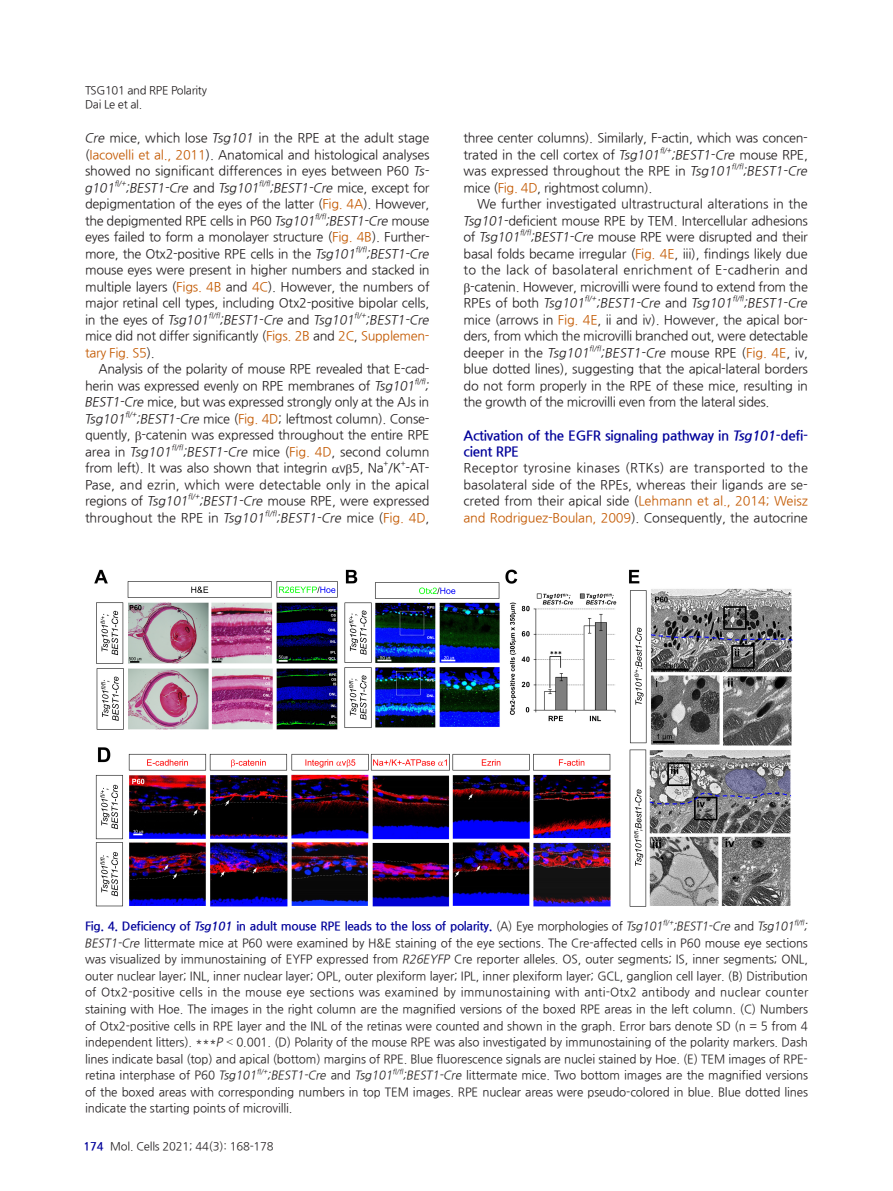
<style>
.page{position:relative;width:893px;height:1191px;background:#fff}
.page>*{position:absolute;margin:0;border:0;box-sizing:border-box;transform-origin:0 0}
.t1{font:700 13.5px/16.5px "Nanum Gothic";letter-spacing:-.025em;color:#00009a}
.t2{font:12.75px/16.5px "Nanum Gothic";letter-spacing:-.02em;color:#231f20}
.t3{font:italic 12.75px "Nanum Gothic";color:#231f20}
.t4{font:12.75px/16.5px "Nanum Gothic";color:#231f20}
.t5{font:12.75px "Nanum Gothic";letter-spacing:.015em;color:#231f20}
.t6{font:12px/16.5px "Nanum Gothic";letter-spacing:-.01em;color:#231f20}
.t7{font:700 12px "Nanum Gothic";letter-spacing:-.025em;color:#00009a}
.t8{font:italic 12px "Nanum Gothic";color:#231f20}
.t9{font:11.25px/13.5px "Nanum Gothic";letter-spacing:-.025em;color:#231f20}
.t10{font:italic 7.5px "Nanum Gothic";color:#231f20}
.t11{font:7.5px "Nanum Gothic";color:#231f20}
.t12{font:italic 7.05px "Nanum Gothic";color:#231f20}
.s1{font-style:italic}
.s2{color:#c35900}
.s3{font-style:normal}
.s4{font-style:normal;color:#c35900}
.s5{font-weight:400;color:#231f20}
.s6{font-weight:400;font-style:italic;color:#231f20}
.s7{font-family:"Times New Roman"}
.s8{font-weight:700;color:#00009a}
</style>
<div class="page">
<img style="left:94px;top:569px;width:699px;height:338px">
<p class="t9" style="left:85px;top:84px;width:123px">TSG101 and RPE Polarity<br>Dai Le et al.</p>
<p class="t2" style="left:84px;top:130px;width:348px"><span class="s1">Cre</span> mice, which lose <span class="s1">Tsg101</span> in the RPE at the adult stage (<span class="s2">Iacovelli et al., 2011</span>). Anatomical and histological analyses showed no significant differences in eyes between P60 <span class="s1">Ts&shy;g101</span></p>
<p class="t10" style="left:114px;top:180px;width:14px">fl/+</p>
<p class="t3" style="left:126px;top:181px;width:137px">;BEST1-Cre <span class="s3">a n d</span> Tsg101</p>
<p class="t10" style="left:259px;top:180px;width:14px">fl/fl</p>
<p class="t2" style="left:85px;top:179px;width:346px;text-align:justify;text-indent:185px"><span class="s1">;BEST1-Cre</span> mice, except for depigmentation of the eyes of the latter (<span class="s2">Fig. 4A</span>). However, the depigmented RPE cells in P60 <span class="s1">Tsg101</span></p>
<p class="t10" style="left:315px;top:213px;width:14px">fl/fl</p>
<p class="t2" style="left:85px;top:212px;width:346px;text-align:justify;text-indent:240px"><span class="s1">;BEST1-Cre</span> m o u s e eyes failed to form a monolayer structure (<span class="s2">Fig. 4B</span>). Further&shy;more, the Otx2-positive RPE cells in the <span class="s1">Tsg101</span></p>
<p class="t10" style="left:355px;top:246px;width:14px">fl/fl</p>
<p class="t3" style="left:366px;top:247px;width:66px">;BEST1-Cre</p>
<p class="t2" style="left:85px;top:262px;width:346px;text-align:justify">mouse eyes were present in higher numbers and stacked in multiple layers (<span class="s2">Figs. 4B</span> and <span class="s2">4C</span>). However, the numbers of major retinal cell types, including Otx2-positive bipolar cells, in the eyes of <span class="s1">Tsg101</span></p>
<p class="t10" style="left:209px;top:312px;width:14px">fl/fl</p>
<p class="t3" style="left:219px;top:313px;width:139px">;BEST1-Cre <span class="s3">a n d</span> Tsg101</p>
<p class="t10" style="left:354px;top:312px;width:15px">fl/+</p>
<p class="t2" style="left:85px;top:311px;width:348px;text-indent:281px"><span class="s1">;BEST1-Cre </span>mice did not differ significantly (<span class="s2">Figs. 2B</span> and <span class="s2">2C</span>, <span class="s2">Supplemen&shy;tary Fig. S5</span>).</p>
<p class="t2" style="left:85px;top:361px;width:346px;text-indent:14px">Analysis of the polarity of mouse RPE revealed that E-cad&shy;herin was expressed evenly on RPE membranes of <span class="s1">Tsg101</span></p>
<p class="t10" style="left:414px;top:378px;width:14px">fl/fl</p>
<p class="t2" style="left:84px;top:377px;width:348px;text-indent:341px"><span class="s1">;<br>BEST1-Cre</span> mice, but was expressed strongly only at the AJs in<br><span class="s1">Tsg101</span></p>
<p class="t10" style="left:125px;top:411px;width:14px">fl/+</p>
<p class="t2" style="left:85px;top:410px;width:346px;text-align:justify;text-indent:51px"><span class="s1">;BEST1-Cre</span> mice (<span class="s2">Fig. 4D</span>; leftmost column). Conse&shy;quently, -catenin was expressed throughout the entire RPE a rea i n <span class="s1">Tsg101</span></p>
<p class="t10" style="left:171px;top:444px;width:14px">fl/fl</p>
<p class="t2" style="left:85px;top:443px;width:346px;text-align:right"><span class="s1">;BEST1-Cre</span> mice (<span class="s2">Fig. 4D</span>, second column<br>from left). It was also shown that integrin v 5, Na /K -AT-</p>
<p class="t11" style="left:384px;top:460px;width:6px">+</p>
<p class="t11" style="left:401px;top:460px;width:6px">+</p>
<p class="t4" style="left:85px;top:476px;width:346px">Pase, and ezrin, which were detectable only in the apical regions of <span class="s1">Tsg101</span></p>
<p class="t10" style="left:188px;top:493px;width:15px">fl/+</p>
<p class="t2" style="left:85px;top:493px;width:346px;text-indent:114px"><span class="s1">;BEST1-Cre</span> mouse RPE, were expressed throughout the RPE in <span class="s1">Tsg101</span></p>
<p class="t10" style="left:265px;top:510px;width:14px">fl/fl</p>
<p class="t3" style="left:276px;top:511px;width:155px">;BEST1-Cre <span class="s3">mice (</span><span class="s4">Fig. 4D</span><span class="s3">,</span></p>
<p class="t2" style="left:463px;top:130px;width:346px">three center columns). Similarly, F-actin, which was concen&shy;trated in the cell cortex of <span class="s1">Tsg101</span></p>
<p class="t10" style="left:660px;top:147px;width:15px">fl/+</p>
<p class="t2" style="left:463px;top:146px;width:346px;text-indent:208px"><span class="s1">;BEST1-Cre</span> m o u se R P E , was expressed throughout the RPE in <span class="s1">Tsg101</span></p>
<p class="t10" style="left:732px;top:163px;width:14px">fl/fl</p>
<p class="t3" style="left:743px;top:165px;width:68px">;BEST1-Cre</p>
<p class="t2" style="left:463px;top:179px;width:190px">mice (<span class="s2">Fig. 4D</span>, rightmost column).</p>
<p class="t2" style="left:477px;top:196px;width:332px">We further investigated ultrastructural alterations in the</p>
<p class="t2" style="left:463px;top:212px;width:347px"><span class="s1">Tsg101</span>-deficient mouse RPE by TEM. Intercellular adhesions</p>
<p class="t3" style="left:463px;top:231px;width:60px"><span class="s3">of</span> Tsg101</p>
<p class="t10" style="left:520px;top:229px;width:14px">fl/fl</p>
<p class="t2" style="left:530px;top:229px;width:279px"><span class="s1">;BEST1-Cre</span> mouse RPE were disrupted and their</p>
<p class="t2" style="left:463px;top:245px;width:346px">basal folds became irregular (<span class="s2">Fig. 4E</span>, iii), findings likely due</p>
<p class="t5" style="left:463px;top:264px;width:346px">to the lack of basolateral enrichment of E-cadherin and</p>
<p class="t2" style="left:470px;top:278px;width:339px">-catenin. However, microvilli were found to extend from the</p>
<p class="t2" style="left:463px;top:295px;width:125px">RPEs of both <span class="s1">Tsg101</span></p>
<p class="t10" style="left:585px;top:295px;width:15px">fl/+</p>
<p class="t3" style="left:596px;top:297px;width:140px">;BEST1-Cre <span class="s3">a n d</span> Tsg101</p>
<p class="t10" style="left:732px;top:295px;width:14px">fl/fl</p>
<p class="t2" style="left:463px;top:295px;width:347px;text-indent:280px"><span class="s1">;BEST1-Cre </span>mice (arrows in <span class="s2">Fig. 4E</span>, ii and iv). However, the apical bor&shy;ders, from which the microvilli branched out, were detectable deeper in the <span class="s1">Tsg101</span></p>
<p class="t10" style="left:589px;top:345px;width:14px">fl/fl</p>
<p class="t2" style="left:463px;top:344px;width:346px;text-align:justify;text-indent:137px"><span class="s1">;BEST1-Cre</span> mouse RPE (<span class="s2">Fig. 4E</span>, iv, blue dotted lines), suggesting that the apical-lateral borders do not form properly in the RPE of these mice, resulting in the growth of the microvilli even from the lateral sides.</p>
<p class="t1" style="left:463px;top:427px;width:346px">Activation of the EGFR signaling pathway in <span class="s1">Tsg101</span>-defi&shy;cient RPE</p>
<p class="t2" style="left:463px;top:460px;width:346px;text-align:justify">Receptor tyrosine kinases (RTKs) are transported to the basolateral side of the RPEs, whereas their ligands are se&shy;creted from their apical side (<span class="s2">Lehmann et al., 2014; Weisz and Rodriguez-Boulan, 2009</span>). Consequently, the autocrine</p>
<p class="t7" style="left:85px;top:920px;width:581px">Fig. 4. Deficiency of <span class="s1">Tsg101</span> in adult mouse RPE leads to the loss of polarity. <span class="s5">(A) Eye morphologies of</span> <span class="s6">Tsg101</span></p>
<p class="t12" style="left:663px;top:919px;width:13px">fl/+</p>
<p class="t8" style="left:673px;top:921px;width:125px">;BEST1-Cre <span class="s3">a n d</span> Tsg101</p>
<p class="t12" style="left:794px;top:919px;width:13px">fl/fl</p>
<p class="t6" style="left:84px;top:918px;width:726px;text-indent:719px"><span class="s1">; BEST1-Cre</span> littermate mice at P60 were examined by H&amp;E staining of the eye sections. The Cre-affected cells in P60 mouse eye sections was visualized by immunostaining of EYFP expressed from <span class="s1">R26EYFP</span> Cre reporter alleles. OS, outer segments; IS, inner segments; ONL, outer nuclear layer; INL, inner nuclear layer; OPL, outer plexiform layer; IPL, inner plexiform layer; GCL, ganglion cell layer. (B) Distribution of Otx2-positive cells in the mouse eye sections was examined by immunostaining with anti-Otx2 antibody and nuclear counter staining with Hoe. The images in the right column are the magnified versions of the boxed RPE areas in the left column. (C) Numbers of Otx2-positive cells in RPE layer and the INL of the retinas were counted and shown in the graph. Error bars denote SD (n = 5 from 4 independent litters). ***<span class="s1">P</span> <span class="s7">&lt;</span> 0.001. (D) Polarity of the mouse RPE was also investigated by immunostaining of the polarity markers. Dash lines indicate basal (top) and apical (bottom) margins of RPE. Blue fluorescence signals are nuclei stained by Hoe. (E) TEM images of RPE&shy;retina interphase of P60 <span class="s1">Tsg101</span></p>
<p class="t12" style="left:257px;top:1067px;width:14px">fl/+</p>
<p class="t8" style="left:267px;top:1069px;width:129px">;BEST1-Cre <span class="s3">a n d</span> Tsg101</p>
<p class="t12" style="left:393px;top:1067px;width:13px">fl/fl</p>
<p class="t6" style="left:85px;top:1067px;width:725px;text-align:justify;text-indent:318px"><span class="s1">;BEST1-Cre</span> littermate mice. Two bottom images are the magnified versions of the boxed areas with corresponding numbers in top TEM images. RPE nuclear areas were pseudo-colored in blue. Blue dotted lines indicate the starting points of microvilli.</p>
<p class="t9" style="left:83px;top:1139px;width:192px"><span class="s8">174</span> Mol. Cells 2021; 44(3): 168-178</p>
</div>
